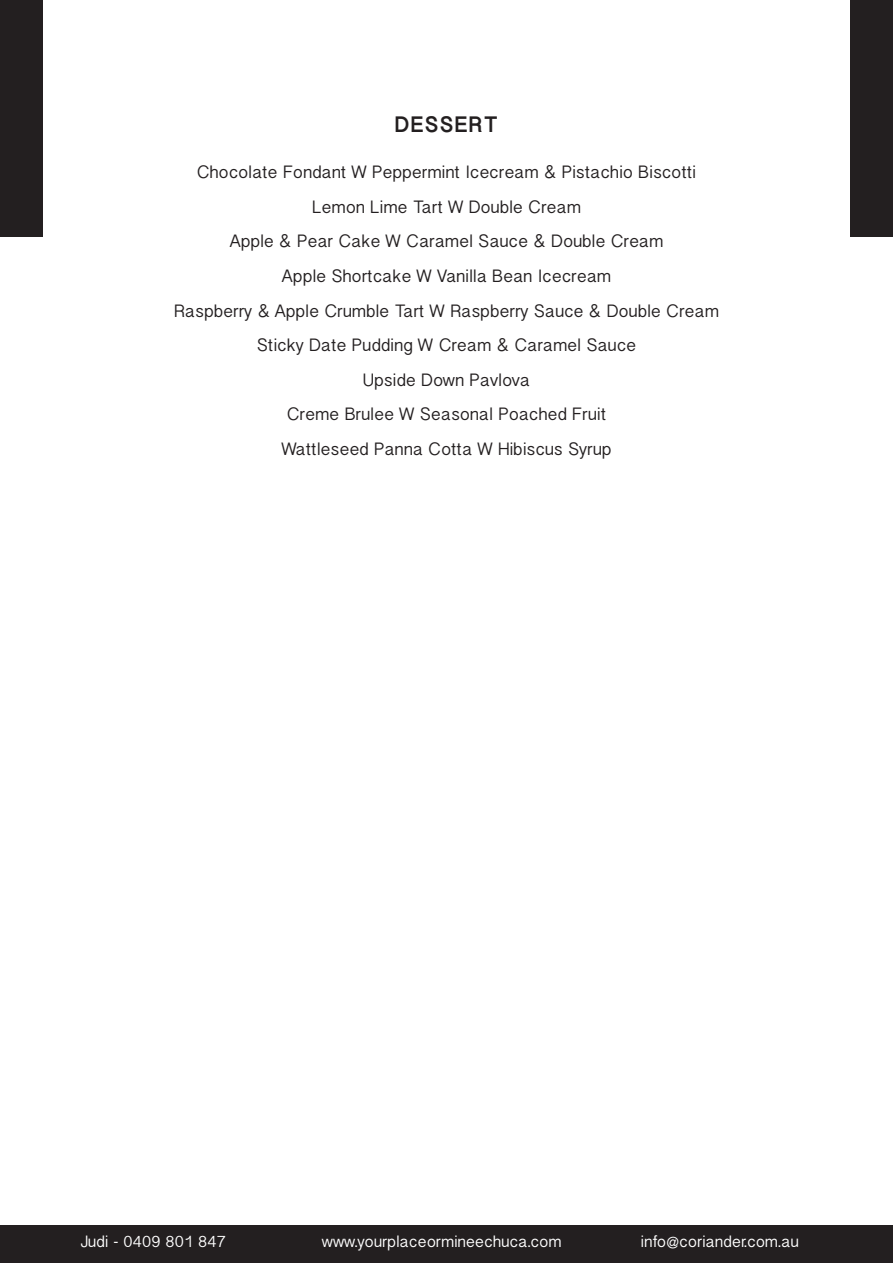
<style>
.page{position:relative;width:893px;height:1263px;background:#fff}
.page>*{position:absolute;margin:0;border:0;box-sizing:border-box;transform-origin:0 0}
.t1{font:700 22.5px "Myanmar Sangam MN";letter-spacing:.05em;color:#231f20}
.t2{font:18px/34.5px "Myanmar Sangam MN";color:#231f20;text-align:center}
.t3{font:16.5px "Myanmar Sangam MN";color:#fff}
</style>
<div class="page">
<div style="left:0;top:1225px;width:893px;height:38px;background:#231f20"></div>
<div style="left:0;top:0;width:42px;height:236px;background:#231f20"></div>
<div style="left:850px;top:0;width:43px;height:236px;background:#231f20"></div>
<p class="t1" style="left:395px;top:111px;width:105px">DESSERT</p>
<p class="t2" style="left:174px;top:155px;width:546px">Chocolate Fondant W Peppermint Icecream &amp; Pistachio Biscotti Lemon Lime Tart W Double Cream<br>Apple &amp; Pear Cake W Caramel Sauce &amp; Double Cream<br>Apple Shortcake W Vanilla Bean Icecream<br>Raspberry &amp; Apple Crumble Tart W Raspberry Sauce &amp; Double Cream Sticky Date Pudding W Cream &amp; Caramel Sauce<br>Upside Down Pavlova<br>Creme Brulee W Seasonal Poached Fruit<br>Wattleseed Panna Cotta W Hibiscus Syrup</p>
<p class="t3" style="left:80px;top:1232px;width:147px">Judi - 0409 801 847</p>
<p class="t3" style="left:322px;top:1232px;width:241px">www.yourplaceormineechuca.com</p>
<p class="t3" style="left:641px;top:1232px;width:160px">info@coriander.com.au</p>
</div>
